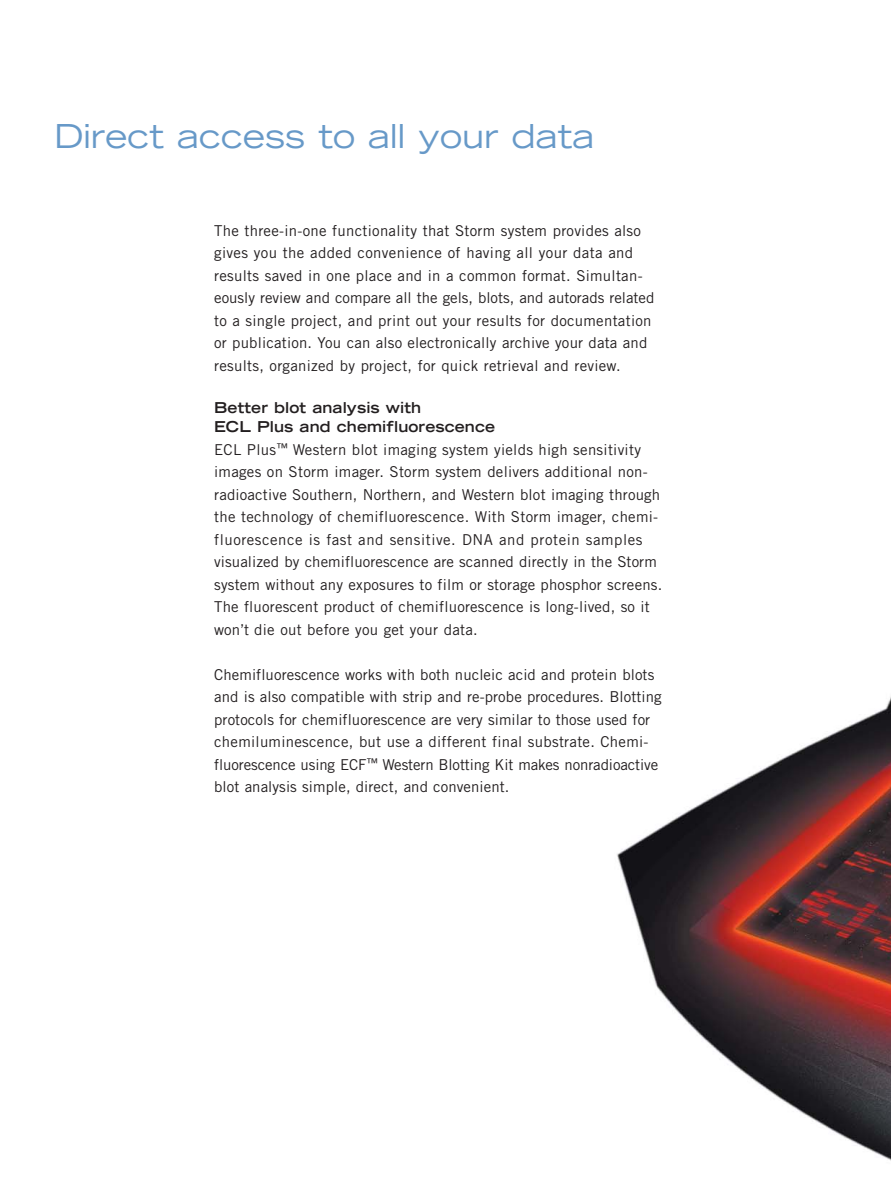
<style>
.page{position:relative;width:891px;height:1188px;background:#fff}
.page>*{position:absolute;margin:0;border:0;box-sizing:border-box;transform-origin:0 0}
.t1{font:expanded 33px "Trade Gothic LT";color:#6799c8}
.t2{font:15px/22.5px "Trade Gothic";letter-spacing:.01em;color:#231f20}
.t3{font:700 expanded 15px/19.5px "Trade Gothic LT";letter-spacing:.005em;color:#231f20}
</style>
<div class="page">
<img style="left:617px;top:696px;width:274px;height:465px">
<h1 class="t1" style="left:54px;top:124px;width:542px">Direct access to all your data</h1>
<p class="t2" style="left:214px;top:221px;width:442px">The three-in-one functionality that Storm system provides also gives you the added convenience of having all your data and results saved in one place and in a common format. Simultan&shy;eously review and compare all the gels, blots, and autorads related to a single project, and print out your results for documentation or publication. You can also electronically archive your data and results, organized by project, for quick retrieval and review.</p>
<p class="t3" style="left:214px;top:399px;width:282px">Better blot analysis with<br>ECL Plus and chemifluorescence</p>
<p class="t2" style="left:214px;top:440px;width:450px">ECL Plus<sup>™</sup> Western blot imaging system yields high sensitivity images on Storm imager. Storm system delivers additional non&shy;radioactive Southern, Northern, and Western blot imaging through the technology of chemifluorescence. With Storm imager, chemi&shy;fluorescence is fast and sensitive. DNA and protein samples visualized by chemifluorescence are scanned directly in the Storm system without any exposures to film or storage phosphor screens.<br>The fluorescent product of chemifluorescence is long-lived, so it won’t die out before you get your data.</p>
<p class="t2" style="left:214px;top:665px;width:449px">Chemifluorescence works with both nucleic acid and protein blots and is also compatible with strip and re-probe procedures. Blotting protocols for chemifluorescence are very similar to those used for chemiluminescence, but use a different final substrate. Chemi&shy;fluorescence using ECF<sup>™</sup> Western Blotting Kit makes nonradioactive blot analysis simple, direct, and convenient.</p>
</div>
